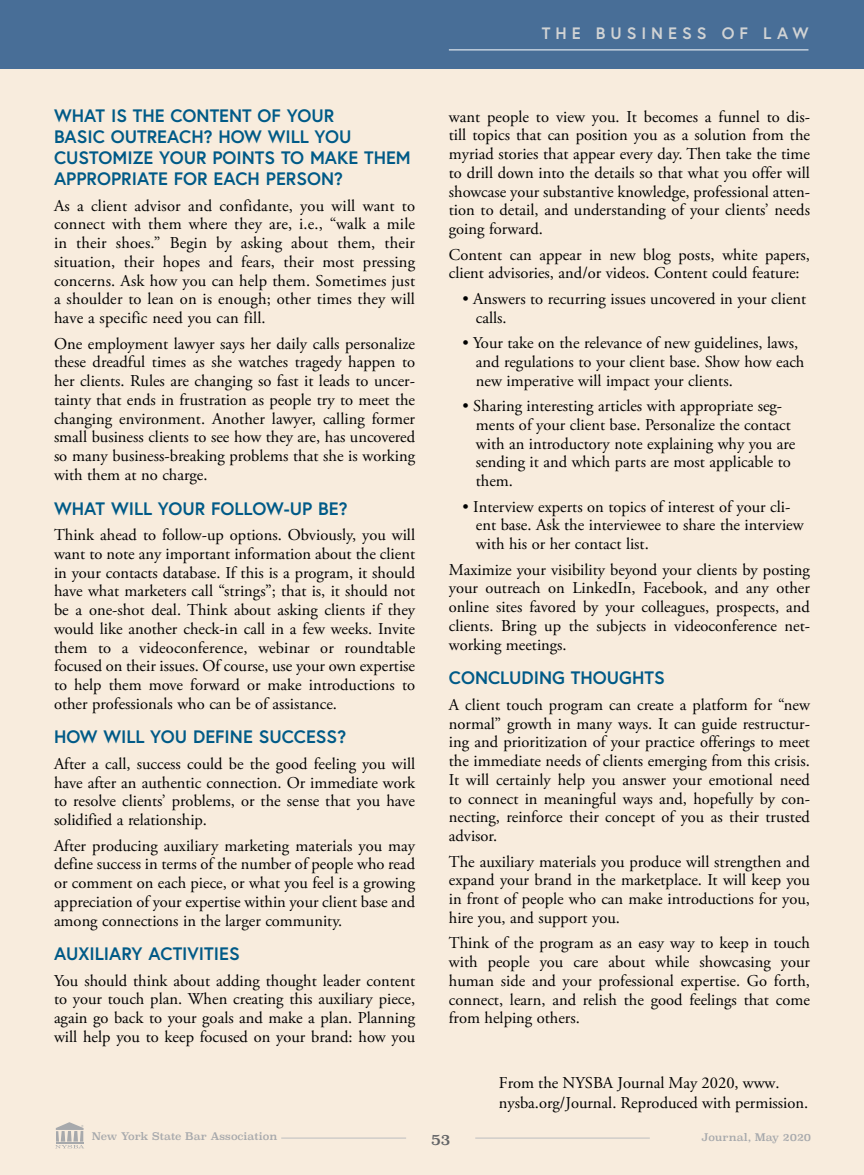
<style>
.page{position:relative;width:864px;height:1175px;background:#fff}
.page>*{position:absolute;margin:0;border:0;box-sizing:border-box;transform-origin:0 0}
.t1{font:700 18px/21px "Europa";color:#005a87}
.t2{font:16.5px/18.8px "Adobe Garamond Pro";letter-spacing:-.005em;color:#000;text-align:justify}
.t3{font:700 16.5px "Europa";letter-spacing:.305em;color:#d1d3d4}
.t4{font:15px "Superclarendon Rg";color:#636466}
.t5{font:10.5px "Superclarendon Rg";color:#a7a9ac}
</style>
<div class="page">
<div style="left:0;top:67px;width:864px;height:1107px;background:#f8ecdd"></div>
<div style="left:0;top:0;width:864px;height:69px;background:#486e97"></div>
<hr style="left:449px;top:50px;width:359px;height:1px;background:#fff">
<hr style="left:281px;top:1137px;width:125px;height:1px;background:#bcbec0">
<hr style="left:475px;top:1137px;width:175px;height:1px;background:#bcbec0">
<svg style="left:55px;top:1122px;width:29px;height:26px"></svg>
<p class="t1" style="left:54px;top:105px;width:358px">WHAT IS THE CONTENT OF YOUR<br>BASIC OUTREACH? HOW WILL YOU<br>CUSTOMIZE YOUR POINTS TO MAKE THEM<br>APPROPRIATE FOR EACH PERSON?</p>
<p class="t2" style="left:54px;top:197px;width:363px">As a client advisor and confidante, you will want to connect with them where they are, i.e., “walk a mile in their shoes.” Begin by asking about them, their situation, their hopes and fears, their most pressing concerns. Ask how you can help them. Sometimes just a shoulder to lean on is enough; other times they will have a specific need you can fill.</p>
<p class="t2" style="left:54px;top:335px;width:363px">One employment lawyer says her daily calls personalize these dreadful times as she watches tragedy happen to her clients. Rules are changing so fast it leads to uncer&shy;tainty that ends in frustration as people try to meet the changing environment. Another lawyer, calling former small business clients to see how they are, has uncovered so many business-breaking problems that she is working with them at no charge.</p>
<p class="t1" style="left:54px;top:497px;width:295px">WHAT WILL YOUR FOLLOW-UP BE?</p>
<p class="t2" style="left:54px;top:526px;width:363px">Think ahead to follow-up options. Obviously, you will want to note any important information about the client in your contacts database. If this is a program, it should have what marketers call “strings”; that is, it should not be a one-shot deal. Think about asking clients if they would like another check-in call in a few weeks. Invite them to a videoconference, webinar or roundtable focused on their issues. Of course, use your own expertise to help them move forward or make introductions to other professionals who can be of assistance.</p>
<p class="t1" style="left:54px;top:726px;width:294px">HOW WILL YOU DEFINE SUCCESS?</p>
<p class="t2" style="left:54px;top:755px;width:363px">After a call, success could be the good feeling you will have after an authentic connection. Or immediate work to resolve clients’ problems, or the sense that you have solidified a relationship.</p>
<p class="t2" style="left:54px;top:836px;width:363px">After producing auxiliary marketing materials you may define success in terms of the number of people who read or comment on each piece, or what you feel is a growing appreciation of your expertise within your client base and among connections in the larger community.</p>
<p class="t1" style="left:54px;top:943px;width:187px">AUXILIARY ACTIVITIES</p>
<p class="t2" style="left:54px;top:971px;width:363px">You should think about adding thought leader content to your touch plan. When creating this auxiliary piece, again go back to your goals and make a plan. Planning will help you to keep focused on your brand: how you</p>
<p class="t3" style="left:542px;top:22px;width:268px">THE BUSINESS OF LAW</p>
<p class="t2" style="left:449px;top:107px;width:363px">want people to view you. It becomes a funnel to dis&shy;till topics that can position you as a solution from the myriad stories that appear every day. Then take the time to drill down into the details so that what you offer will showcase your substantive knowledge, professional atten&shy;tion to detail, and understanding of your clients’ needs going forward.</p>
<p class="t2" style="left:449px;top:245px;width:363px">Content can appear in new blog posts, white papers, client advisories, and/or videos. Content could feature:</p>
<p class="t2" style="left:476px;top:290px;width:332px;text-indent:-13px">• Answers to recurring issues uncovered in your client calls.</p>
<p class="t2" style="left:476px;top:334px;width:330px;text-align:left;text-indent:-13px">• Your take on the relevance of new guidelines, laws, and regulations to your client base. Show how each new imperative will impact your clients.</p>
<p class="t2" style="left:476px;top:397px;width:321px;text-align:left;text-indent:-13px">• Sharing interesting articles with appropriate seg&shy;ments of your client base. Personalize the contact with an introductory note explaining why you are sending it and which parts are most applicable to them.</p>
<p class="t2" style="left:476px;top:497px;width:330px;text-align:left;text-indent:-13px">• Interview experts on topics of interest of your cli&shy;ent base. Ask the interviewee to share the interview with his or her contact list.</p>
<p class="t2" style="left:449px;top:560px;width:363px">Maximize your visibility beyond your clients by posting your outreach on LinkedIn, Facebook, and any other online sites favored by your colleagues, prospects, and clients. Bring up the subjects in videoconference net&shy;working meetings.</p>
<p class="t1" style="left:449px;top:667px;width:217px">CONCLUDING THOUGHTS</p>
<p class="t2" style="left:449px;top:695px;width:363px">A client touch program can create a platform for “new normal” growth in many ways. It can guide restructur&shy;ing and prioritization of your practice offerings to meet the immediate needs of clients emerging from this crisis.<br>It will certainly help you answer your emotional need to connect in meaningful ways and, hopefully by con&shy;necting, reinforce their concept of you as their trusted advisor.</p>
<p class="t2" style="left:449px;top:852px;width:363px">The auxiliary materials you produce will strengthen and expand your brand in the marketplace. It will keep you in front of people who can make introductions for you, hire you, and support you.</p>
<p class="t2" style="left:449px;top:934px;width:363px">Think of the program as an easy way to keep in touch with people you care about while showcasing your human side and your professional expertise. Go forth, connect, learn, and relish the good feelings that come from helping others.</p>
<p class="t2" style="left:499px;top:1073px;width:311px;line-height:19.8px">From the NYSBA Journal May 2020, www. nysba.org/Journal. Reproduced with permission.</p>
<p class="t5" style="left:92px;top:1130px;width:187px">New York State Bar Association</p>
<p class="t4" style="left:431px;top:1130px;width:21px">53</p>
<p class="t5" style="left:701px;top:1131px;width:111px">Journal, May 2020</p>
</div>
